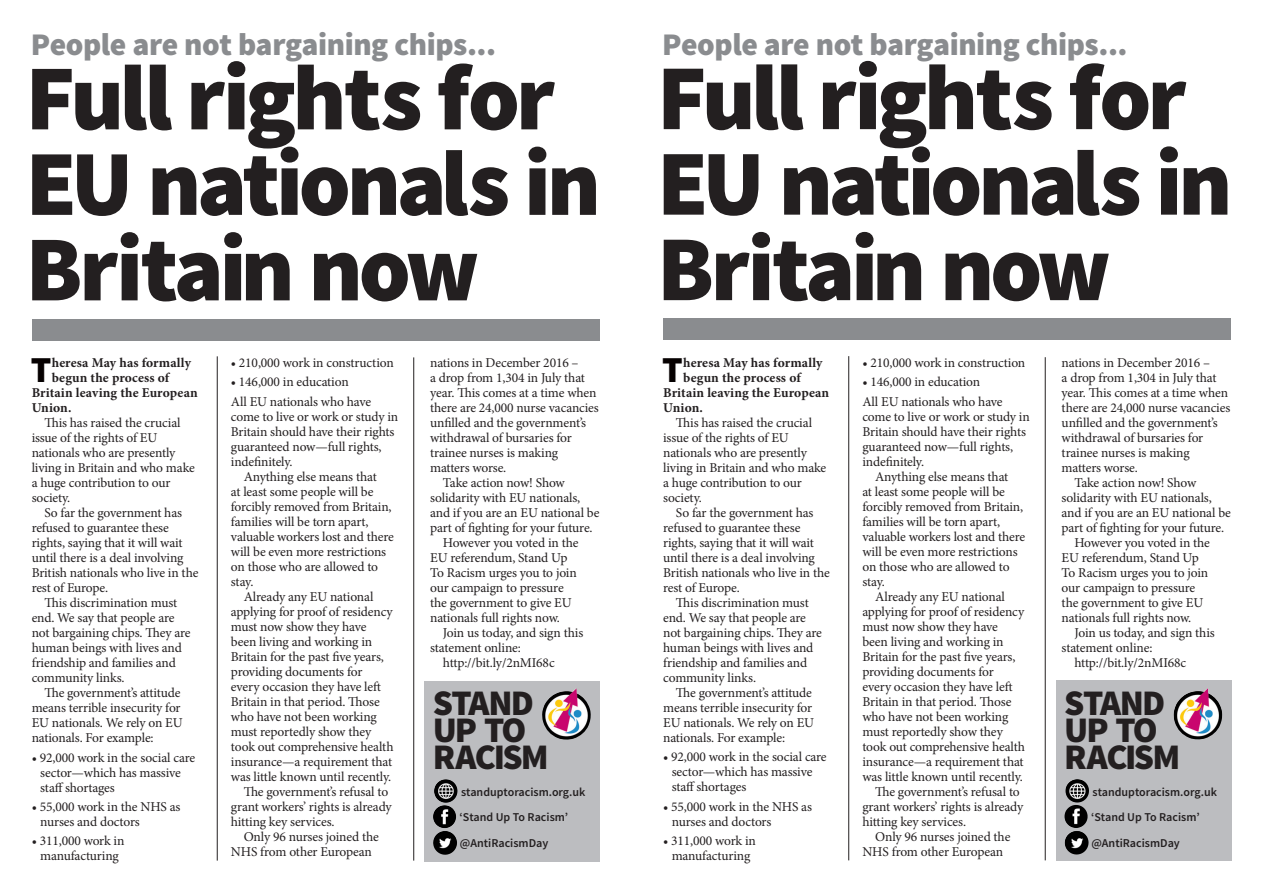
<style>
.page{position:relative;width:1263px;height:893px;background:#fff}
.page>*{position:absolute;margin:0;border:0;box-sizing:border-box;transform-origin:0 0}
.t1{font:900 93px/85.5px "Source Sans Pro";letter-spacing:-.045em;color:#231f20}
.body_text_first_para{font:900 36.6px "Source Sans Pro";color:#060101}
.t2{font:900 36px/27px "Source Sans Pro";letter-spacing:-.055em;color:#231f20}
.t3{font:900 31.5px "Source Sans Pro";letter-spacing:-.015em;color:#8a8c8f}
.body_text_first_para-2{font:13.5px/15px "Minion Pro";letter-spacing:-.015em;color:#231f20}
.body_text_first_para-3{font:700 13.5px "Minion Pro";letter-spacing:.01em;color:#231f20}
.t4{font:600 12px "Source Sans Pro";color:#231f20}
</style>
<div class="page">
<div style="left:32px;top:319px;width:568px;height:21px;background:#8a8c8f"></div>
<hr style="left:217px;top:356px;width:1px;height:505px;background:#231f20">
<hr style="left:413px;top:357px;width:1px;height:504px;background:#231f20">
<div style="left:425px;top:681px;width:175px;height:180px;background:#bcbdc0"></div>
<img style="left:434px;top:779px;width:11px;height:23px">
<img style="left:433px;top:805px;width:16px;height:23px">
<img style="left:433px;top:831px;width:15px;height:24px">
<img style="left:542px;top:688px;width:49px;height:52px">
<div style="left:663px;top:319px;width:568px;height:21px;background:#8a8c8f"></div>
<hr style="left:848px;top:356px;width:1px;height:504px;background:#231f20">
<hr style="left:1045px;top:357px;width:1px;height:503px;background:#231f20">
<div style="left:1056px;top:681px;width:175px;height:180px;background:#bcbdc0"></div>
<img style="left:1065px;top:779px;width:11px;height:22px">
<img style="left:1064px;top:805px;width:17px;height:23px">
<img style="left:1064px;top:831px;width:15px;height:23px">
<img style="left:1173px;top:688px;width:50px;height:52px">
<p class="t3" style="left:31px;top:24px;width:467px">People are not bargaining chips...</p>
<p class="t1" style="left:26px;top:60px;width:577px">Full rights for<br>EU nationals in<br>Britain now</p>
<p class="body_text_first_para" style="left:31px;top:346px;width:22px">T</p>
<p class="body_text_first_para-3" style="left:52px;top:353px;width:141px">heresa May has formally</p>
<p class="body_text_first_para-3" style="left:52px;top:368px;width:119px">begun the process of</p>
<p class="body_text_first_para-3" style="left:32px;top:383px;width:168px">Britain leaving the European</p>
<p class="body_text_first_para-3" style="left:32px;top:398px;width:41px">Union.</p>
<p class="body_text_first_para-2" style="left:32px;top:415px;width:165px;text-indent:13px">This has raised the crucial issue of the rights of EU nationals who are presently living in Britain and who make a huge contribution to our society.</p>
<p class="body_text_first_para-2" style="left:32px;top:505px;width:168px;text-indent:13px">So far the government has refused to guarantee these rights, saying that it will wait until there is a deal involving<br>British nationals who live in the rest of Europe.</p>
<p class="body_text_first_para-2" style="left:32px;top:595px;width:160px;text-indent:13px">This discrimination must end. We say that people are not bargaining chips. They are human beings with lives and friendship and families and community links.</p>
<p class="body_text_first_para-2" style="left:32px;top:685px;width:152px;text-indent:13px">The government’s attitude means terrible insecurity for<br>EU nationals. We rely on EU nationals. For example:</p>
<p class="body_text_first_para-2" style="left:40px;top:750px;width:157px;text-indent:-9px">• 92,000 work in the social care sector—which has massive staff shortages</p>
<p class="body_text_first_para-2" style="left:40px;top:799px;width:142px;text-indent:-9px">• 55,000 work in the NHS as nurses and doctors</p>
<p class="body_text_first_para-2" style="left:32px;top:833px;width:94px;text-align:center">• 311,000 work in manufacturing</p>
<p class="body_text_first_para-2" style="left:231px;top:355px;width:164px">• 210,000 work in construction</p>
<p class="body_text_first_para-2" style="left:231px;top:375px;width:119px">• 146,000 in education</p>
<p class="body_text_first_para-2" style="left:231px;top:394px;width:169px">All EU nationals who have come to live or work or study in<br>Britain should have their rights guaranteed now—full rights, indefinitely.</p>
<p class="body_text_first_para-2" style="left:231px;top:469px;width:164px;text-indent:13px">Anything else means that<br>at least some people will be forcibly removed from Britain, families will be torn apart, valuable workers lost and there will be even more restrictions on those who are allowed to stay.</p>
<p class="body_text_first_para-2" style="left:231px;top:589px;width:164px;text-indent:13px">Already any EU national applying for proof of residency must now show they have been living and working in<br>Britain for the past five years, providing documents for every occasion they have left<br>Britain in that period. Those who have not been working must reportedly show they took out comprehensive health insurance—a requirement that was little known until recently.</p>
<p class="body_text_first_para-2" style="left:231px;top:784px;width:162px;text-indent:13px">The government’s refusal to grant workers’ rights is already hitting key services.</p>
<p class="body_text_first_para-2" style="left:231px;top:829px;width:149px;text-indent:13px">Only 96 nurses joined the<br>NHS from other European</p>
<p class="body_text_first_para-2" style="left:430px;top:355px;width:170px">nations in December 2016 –<br>a drop from 1,304 in July that year. This comes at a time when there are 24,000 nurse vacancies unfilled and the government’s withdrawal of bursaries for trainee nurses is making matters worse.</p>
<p class="body_text_first_para-2" style="left:430px;top:475px;width:171px;text-indent:13px">Take action now! Show solidarity with EU nationals, and if you are an EU national be part of fighting for your future.</p>
<p class="body_text_first_para-2" style="left:430px;top:535px;width:150px;text-indent:13px">However you voted in the<br>EU referendum, Stand Up<br>To Racism urges you to join our campaign to pressure the government to give EU nationals full rights now.</p>
<p class="body_text_first_para-2" style="left:430px;top:625px;width:155px;text-indent:13px">Join us today, and sign this statement online:</p>
<p class="body_text_first_para-2" style="left:443px;top:655px;width:113px">http://bit.ly/2nMI68c</p>
<p class="t2" style="left:433px;top:692px;width:103px">STAND</p>
<p class="t2" style="left:433px;top:719px;width:118px">UP TO<br>RACISM</p>
<p class="t4" style="left:461px;top:784px;width:126px">standuptoracism.org.uk</p>
<p class="t4" style="left:460px;top:810px;width:110px">‘Stand Up To Racism’</p>
<p class="t4" style="left:460px;top:835px;width:90px">@AntiRacismDay</p>
<p class="t3" style="left:662px;top:24px;width:467px">People are not bargaining chips...</p>
<p class="t1" style="left:657px;top:60px;width:577px">Full rights for<br>EU nationals in<br>Britain now</p>
<p class="body_text_first_para" style="left:662px;top:346px;width:22px">T</p>
<p class="body_text_first_para-3" style="left:683px;top:353px;width:141px">heresa May has formally</p>
<p class="body_text_first_para-3" style="left:683px;top:368px;width:119px">begun the process of</p>
<p class="body_text_first_para-3" style="left:663px;top:383px;width:168px">Britain leaving the European</p>
<p class="body_text_first_para-3" style="left:663px;top:398px;width:41px">Union.</p>
<p class="body_text_first_para-2" style="left:663px;top:415px;width:165px;text-indent:13px">This has raised the crucial issue of the rights of EU nationals who are presently living in Britain and who make a huge contribution to our society.</p>
<p class="body_text_first_para-2" style="left:663px;top:505px;width:168px;text-indent:13px">So far the government has refused to guarantee these rights, saying that it will wait until there is a deal involving<br>British nationals who live in the rest of Europe.</p>
<p class="body_text_first_para-2" style="left:663px;top:595px;width:160px;text-indent:13px">This discrimination must end. We say that people are not bargaining chips. They are human beings with lives and friendship and families and community links.</p>
<p class="body_text_first_para-2" style="left:663px;top:685px;width:152px;text-indent:13px">The government’s attitude means terrible insecurity for<br>EU nationals. We rely on EU nationals. For example:</p>
<p class="body_text_first_para-2" style="left:672px;top:749px;width:157px;text-indent:-9px">• 92,000 work in the social care sector—which has massive staff shortages</p>
<p class="body_text_first_para-2" style="left:672px;top:799px;width:142px;text-indent:-9px">• 55,000 work in the NHS as nurses and doctors</p>
<p class="body_text_first_para-2" style="left:663px;top:833px;width:94px;text-align:center">• 311,000 work in manufacturing</p>
<p class="body_text_first_para-2" style="left:862px;top:355px;width:164px">• 210,000 work in construction</p>
<p class="body_text_first_para-2" style="left:862px;top:374px;width:119px">• 146,000 in education</p>
<p class="body_text_first_para-2" style="left:862px;top:394px;width:169px">All EU nationals who have come to live or work or study in<br>Britain should have their rights guaranteed now—full rights, indefinitely.</p>
<p class="body_text_first_para-2" style="left:862px;top:469px;width:164px;text-indent:13px">Anything else means that<br>at least some people will be forcibly removed from Britain, families will be torn apart, valuable workers lost and there will be even more restrictions on those who are allowed to stay.</p>
<p class="body_text_first_para-2" style="left:862px;top:589px;width:164px;text-indent:13px">Already any EU national applying for proof of residency must now show they have been living and working in<br>Britain for the past five years, providing documents for every occasion they have left<br>Britain in that period. Those who have not been working must reportedly show they took out comprehensive health insurance—a requirement that was little known until recently.</p>
<p class="body_text_first_para-2" style="left:862px;top:784px;width:162px;text-indent:13px">The government’s refusal to grant workers’ rights is already hitting key services.</p>
<p class="body_text_first_para-2" style="left:862px;top:829px;width:149px;text-indent:13px">Only 96 nurses joined the<br>NHS from other European</p>
<p class="body_text_first_para-2" style="left:1062px;top:355px;width:170px">nations in December 2016 –<br>a drop from 1,304 in July that year. This comes at a time when there are 24,000 nurse vacancies unfilled and the government’s withdrawal of bursaries for trainee nurses is making matters worse.</p>
<p class="body_text_first_para-2" style="left:1062px;top:475px;width:171px;text-indent:13px">Take action now! Show solidarity with EU nationals, and if you are an EU national be part of fighting for your future.</p>
<p class="body_text_first_para-2" style="left:1062px;top:535px;width:150px;text-indent:13px">However you voted in the<br>EU referendum, Stand Up<br>To Racism urges you to join our campaign to pressure the government to give EU nationals full rights now.</p>
<p class="body_text_first_para-2" style="left:1062px;top:625px;width:155px;text-indent:13px">Join us today, and sign this statement online:</p>
<p class="body_text_first_para-2" style="left:1074px;top:655px;width:113px">http://bit.ly/2nMI68c</p>
<p class="t2" style="left:1064px;top:691px;width:103px">STAND</p>
<p class="t2" style="left:1064px;top:718px;width:118px">UP TO<br>RACISM</p>
<p class="t4" style="left:1092px;top:784px;width:126px">standuptoracism.org.uk</p>
<p class="t4" style="left:1091px;top:810px;width:110px">‘Stand Up To Racism’</p>
<p class="t4" style="left:1091px;top:835px;width:90px">@AntiRacismDay</p>
</div>
